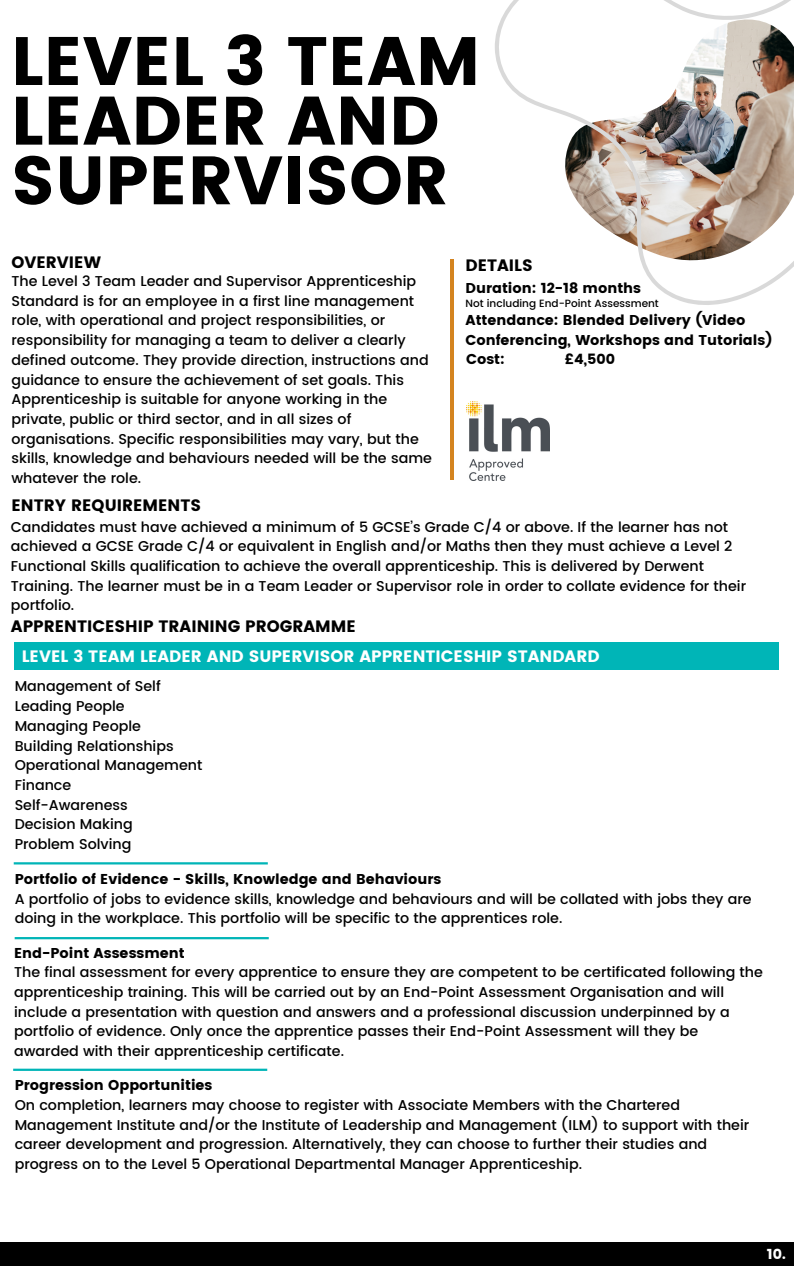
<style>
.page{position:relative;width:794px;height:1266px;background:#fff}
.page>*{position:absolute;margin:0;border:0;box-sizing:border-box;transform-origin:0 0}
.t1{font:700 68.25px/59.6px "Poppins";color:#000}
.t2{font:700 16.5px "Poppins";color:#000}
.t3{font:700 16.5px "Poppins";color:#fff}
.t4{font:500 14.25px/19.6px "Poppins";color:#000}
.t5{font:700 14.25px/19.6px "Poppins";color:#000}
.t6{font:700 14.25px "Poppins";color:#fff}
.t7{font:500 10.5px "Poppins";color:#000}
.s1{font-weight:700}
</style>
<div class="page">
<hr style="left:450px;top:259px;width:3px;height:300px;background:#d48420">
<div style="left:319px;top:481px;width:238px;height:237px;background:#fff"></div>
<div style="left:15px;top:643px;width:763px;height:27px;background:#00b5b7"></div>
<hr style="left:14px;top:862px;width:254px;height:2px;background:#00b5b7">
<hr style="left:15px;top:937px;width:253px;height:2px;background:#00b5b7">
<img style="left:466px;top:401px;width:83px;height:79px">
<div style="left:0;top:1241px;width:793px;height:25px;background:#000"></div>
<svg style="left:495px;top:0;width:298px;height:305px"></svg>
<hr style="left:13px;top:1068px;width:254px;height:3px;background:#00b5b7">
<h2 class="t1" style="left:11px;top:31px;width:470px">LEVEL 3 TEAM<br>LEADER AND<br>SUPERVISOR</h2>
<p class="t2" style="left:11px;top:250px;width:91px">OVERVIEW</p>
<h3 class="t4" style="left:11px;top:271px;width:422px">The Level 3 Team Leader and Supervisor Apprenticeship Standard is for an employee in a first line management role, with operational and project responsibilities, or responsibility for managing a team to deliver a clearly defined outcome. They provide direction, instructions and guidance to ensure the achievement of set goals. This Apprenticeship is suitable for anyone working in the private, public or third sector, and in all sizes of organisations. Specific responsibilities may vary, but the skills, knowledge and behaviours needed will be the same whatever the role.</h3>
<h3 class="t2" style="left:11px;top:493px;width:191px">ENTRY REQUIREMENTS</h3>
<p class="t2" style="left:465px;top:254px;width:69px">DETAILS</p>
<h1 class="t5" style="left:465px;top:278px;width:177px">Duration: 12-18 months</h1>
<p class="t7" style="left:465px;top:295px;width:195px">Not including End-Point Assessment</p>
<h3 class="t5" style="left:465px;top:310px;width:308px">Attendance: Blended Delivery (Video<br>Conferencing, Workshops and Tutorials)</h3>
<h3 class="t5" style="left:466px;top:349px;width:40px">Cost:</h3>
<h3 class="t5" style="left:564px;top:349px;width:52px">£4,500</h3>
<h3 class="t4" style="left:11px;top:517px;width:736px">Candidates must have achieved a minimum of 5 GCSE’s Grade C/4 or above. If the learner has not achieved a GCSE Grade C/4 or equivalent in English and/or Maths then they must achieve a Level 2<br>Functional Skills qualification to achieve the overall apprenticeship. This is delivered by Derwent Training. The learner must be in a Team Leader or Supervisor role in order to collate evidence for their portfolio.</h3>
<p class="t2" style="left:11px;top:615px;width:346px">APPRENTICESHIP TRAINING PROGRAMME</p>
<h2 class="t3" style="left:22px;top:644px;width:579px">LEVEL 3 TEAM LEADER AND SUPERVISOR APPRENTICESHIP STANDARD</h2>
<p class="t4" style="left:15px;top:676px;width:189px">Management of Self<br>Leading People<br>Managing People<br>Building Relationships<br>Operational Management<br>Finance<br>Self-Awareness<br>Decision Making<br>Problem Solving</p>
<h3 class="t4" style="left:15px;top:869px;width:738px"><span class="s1">Portfolio of Evidence - Skills, Knowledge and Behaviours<br></span>A portfolio of jobs to evidence skills, knowledge and behaviours and will be collated with jobs they are doing in the workplace. This portfolio will be specific to the apprentices role.</h3>
<h2 class="t4" style="left:14px;top:942px;width:750px"><span class="s1">End-Point Assessment<br></span>The final assessment for every apprentice to ensure they are competent to be certificated following the apprenticeship training. This will be carried out by an End-Point Assessment Organisation and will include a presentation with question and answers and a professional discussion underpinned by a portfolio of evidence. Only once the apprentice passes their End-Point Assessment will they be awarded with their apprenticeship certificate.</h2>
<h3 class="t4" style="left:15px;top:1075px;width:735px"><span class="s1">Progression Opportunities<br></span>On completion, learners may choose to register with Associate Members with the Chartered Management Institute and/or the Institute of Leadership and Management (ILM) to support with their career development and progression. Alternatively, they can choose to further their studies and progress on to the Level 5 Operational Departmental Manager Apprenticeship.</h3>
<h2 class="t6" style="left:766px;top:1244px;width:20px">10.</h2>
</div>
